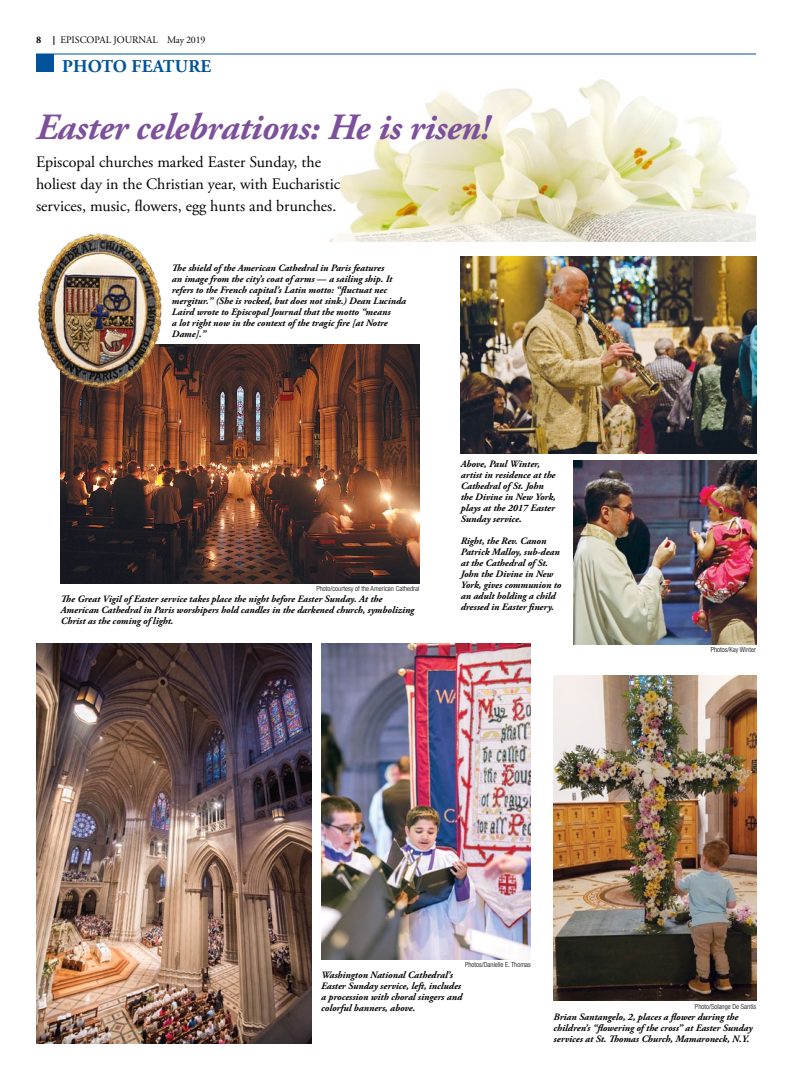
<style>
.page{position:relative;width:792px;height:1080px;background:#fff}
.page>*{position:absolute;margin:0;border:0;box-sizing:border-box;transform-origin:0 0}
.t1{font:italic 700 37px "Adobe Garamond Pro";letter-spacing:-.01em;color:#7d509c}
.t2{font:700 18px "Adobe Garamond Pro";letter-spacing:.015em;color:#00539b}
.t3{font:16px/22px "Adobe Garamond Pro";color:#000}
.t4{font:10px "Adobe Garamond Pro";letter-spacing:-.005em;color:#000}
.t5{font:700 10px "Adobe Garamond Pro";color:#000}
.t6{font:italic 700 9.8px/11px "Adobe Garamond Pro";color:#000}
.t7{font:300 condensed 7px "Helvetica Neue";color:#000}
</style>
<div class="page">
<div style="left:36px;top:54px;width:18px;height:18px;background:#00539b"></div>
<hr style="left:36px;top:54px;width:720px;height:1px;background:#00539b">
<img style="left:573px;top:460px;width:183px;height:184px">
<img style="left:554px;top:675px;width:202px;height:326px">
<img style="left:321px;top:644px;width:210px;height:316px">
<img style="left:61px;top:344px;width:358px;height:239px">
<img style="left:330px;top:79px;width:426px;height:162px">
<img style="left:36px;top:644px;width:276px;height:400px">
<img style="left:38px;top:233px;width:125px;height:156px">
<img style="left:461px;top:256px;width:295px;height:198px">
<p class="t5" style="left:36px;top:34px;width:7px">8</p>
<p class="t4" style="left:60px;top:34px;width:147px">Episcopal Journal May 2019</p>
<h2 class="t2" style="left:62px;top:56px;width:148px">PHOTO FEATURE</h2>
<h1 class="t1" style="left:36px;top:106px;width:455px">Easter celebrations: He is risen!</h1>
<h3 class="t3" style="left:36px;top:152px;width:306px">Episcopal churches marked Easter Sunday, the holiest day in the Christian year, with Eucharistic services, music, flowers, egg hunts and brunches.</h3>
<p class="t6" style="left:172px;top:262px;width:236px">The shield of the American Cathedral in Paris features<br>an image from the city’s coat of arms — a sailing ship. It refers to the French capital’s Latin motto: “fluctuat nec mergitur.” (She is rocked, but does not sink.) Dean Lucinda Laird wrote to Episcopal Journal that the motto “means<br>a lot right now in the context of the tragic fire [at Notre Dame].”</p>
<p class="t7" style="left:316px;top:585px;width:105px">Photo/courtesy of the American Cathedral</p>
<p class="t6" style="left:61px;top:594px;width:355px">The Great Vigil of Easter service takes place the night before Easter Sunday. At the<br>American Cathedral in Paris worshipers hold candles in the darkened church, symbolizing<br>Christ as the coming of light.</p>
<p class="t6" style="left:461px;top:459px;width:96px">Above, Paul Winter, artist in residence at the<br>Cathedral of St. John the Divine in New York, plays at the 2017 Easter<br>Sunday service.</p>
<p class="t6" style="left:461px;top:536px;width:102px">Right, the Rev. Canon<br>Patrick Malloy, sub-dean at the Cathedral of St.<br>John the Divine in New<br>York, gives communion to an adult holding a child dressed in Easter finery.</p>
<p class="t7" style="left:465px;top:961px;width:67px">Photos/Danielle E. Thomas</p>
<p class="t7" style="left:711px;top:646px;width:47px">Photos/Kay Winter</p>
<p class="t6" style="left:321px;top:970px;width:143px">Washington National Cathedral’s Easter Sunday service, left, includes a procession with choral singers and colorful banners, above.</p>
<p class="t7" style="left:695px;top:1002px;width:63px">Photo/Solange De Santis</p>
<p class="t6" style="left:554px;top:1011px;width:200px">Brian Santangelo, 2, places a flower during the children’s “flowering of the cross” at Easter Sunday services at St. Thomas Church, Mamaroneck, N.Y.</p>
</div>
